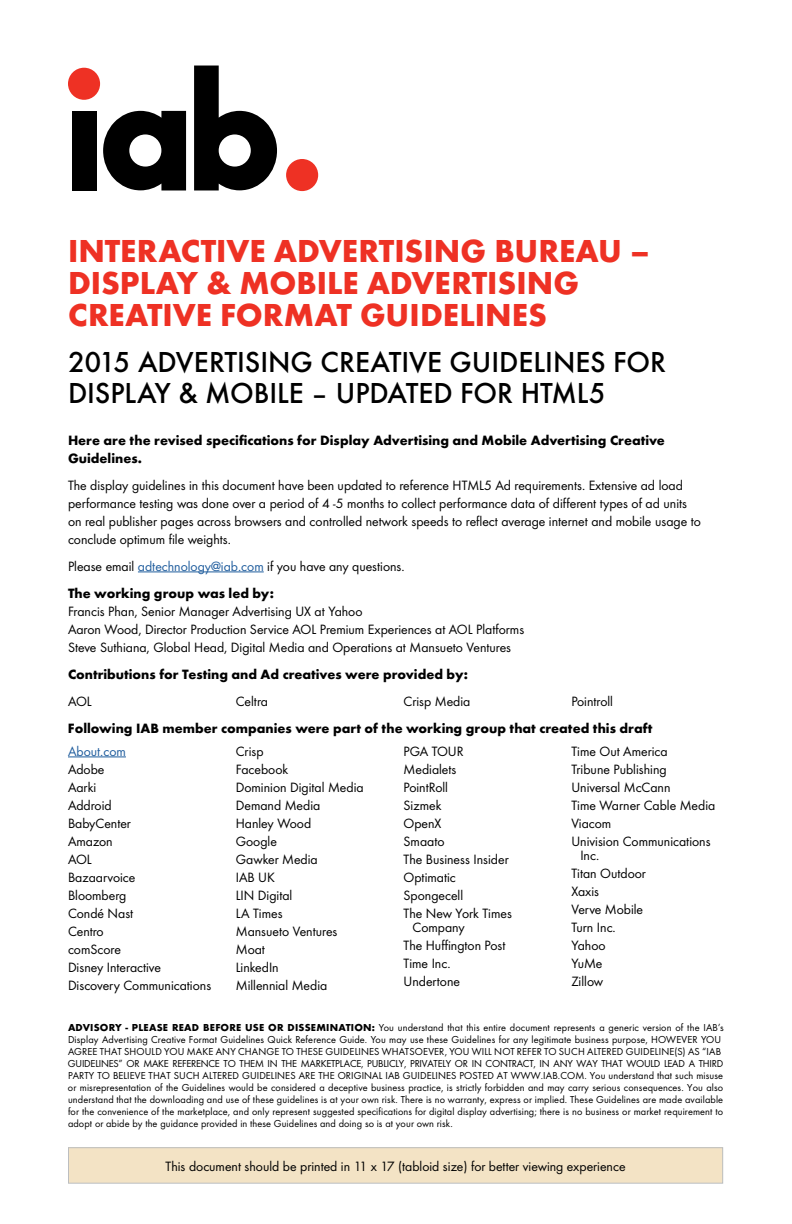
<style>
.page{position:relative;width:792px;height:1224px;background:#fff}
.page>*{position:absolute;margin:0;border:0;box-sizing:border-box;transform-origin:0 0}
.t1{font:700 33px/32px "Futura TOT";color:#ee3124}
.t2{font:500 30px/31px "Futura TOT";letter-spacing:-.005em;color:#000}
.t3{font:14px/18px "Futura TOT Boo";color:#000}
.t4{font:700 14px/18px "Futura TOT";color:#000}
.t5{font:14px "Futura TOT Boo";color:#215e9e}
.t6{font:10.5px/11.9px "Futura TOT Boo";letter-spacing:.01em;color:#000}
.s1{color:#215e9e}
.s2{font-family:"Futura TOT";font-weight:700}
</style>
<div class="page">
<hr style="left:138px;top:572px;width:126px;height:1px;background:#215e9e">
<hr style="left:68px;top:757px;width:58px;height:1px;background:#215e9e">
<div style="left:68px;top:1148px;width:655px;height:35px;background:#f3e3c5"></div>
<div style="left:68px;top:1147px;width:655px;height:37px;border:1px solid #bcbec0"></div>
<div style="left:286px;top:159px;width:32px;height:32px;background:#ee3124;border-radius:50%"></div>
<div style="left:68px;top:68px;width:32px;height:32px;background:#ee3124;border-radius:50%"></div>
<div style="left:72px;top:111px;width:24px;height:79px;background:#000"></div>
<svg style="left:194px;top:66px;width:83px;height:124px"></svg>
<svg style="left:103px;top:111px;width:83px;height:79px"></svg>
<h1 class="t1" style="left:68px;top:234px;width:583px">INTERACTIVE ADVERTISING BUREAU –<br>DISPLAY &amp; MOBILE ADVERTISING<br>CREATIVE FORMAT GUIDELINES</h1>
<h2 class="t2" style="left:68px;top:346px;width:600px">2015 ADVERTISING CREATIVE GUIDELINES FOR<br>DISPLAY &amp; MOBILE – UPDATED FOR HTML5</h2>
<p class="t4" style="left:68px;top:431px;width:598px">Here are the revised specifications for Display Advertising and Mobile Advertising Creative<br>Guidelines.</p>
<p class="t3" style="left:68px;top:476px;width:634px">The display guidelines in this document have been updated to reference HTML5 Ad requirements. Extensive ad load performance testing was done over a period of 4 -5 months to collect performance data of different types of ad units on real publisher pages across browsers and controlled network speeds to reflect average internet and mobile usage to conclude optimum file weights.</p>
<p class="t3" style="left:68px;top:557px;width:338px">Please email <span class="s1">adtechnology@iab.com</span> if you have any questions.</p>
<p class="t4" style="left:68px;top:584px;width:208px">The working group was led by:</p>
<p class="t3" style="left:68px;top:602px;width:458px">Francis Phan, Senior Manager Advertising UX at Yahoo<br>Aaron Wood, Director Production Service AOL Premium Experiences at AOL Platforms<br>Steve Suthiana, Global Head, Digital Media and Operations at Mansueto Ventures</p>
<p class="t4" style="left:68px;top:665px;width:402px">Contributions for Testing and Ad creatives were provided by:</p>
<p class="t3" style="left:68px;top:692px;width:25px">AOL</p>
<p class="t3" style="left:236px;top:692px;width:34px">Celtra</p>
<p class="t3" style="left:404px;top:692px;width:68px">Crisp Media</p>
<p class="t3" style="left:571px;top:692px;width:43px">Pointroll</p>
<p class="t4" style="left:68px;top:719px;width:586px">Following IAB member companies were part of the working group that created this draft</p>
<p class="t5" style="left:68px;top:743px;width:59px">About.com</p>
<p class="t3" style="left:68px;top:760px;width:145px">Adobe<br>Aarki<br>Addroid<br>BabyCenter<br>Amazon<br>AOL<br>Bazaarvoice<br>Bloomberg<br>Condé Nast<br>Centro<br>comScore<br>Disney Interactive<br>Discovery Communications</p>
<p class="t3" style="left:236px;top:742px;width:129px">Crisp<br>Facebook<br>Dominion Digital Media<br>Demand Media<br>Hanley Wood<br>Google<br>Gawker Media<br>IAB UK<br>LIN Digital<br>LA Times<br>Mansueto Ventures<br>Moat<br>LinkedIn<br>Millennial Media</p>
<p class="t3" style="left:404px;top:742px;width:110px">PGA TOUR<br>Medialets<br>PointRoll<br>Sizmek<br>OpenX<br>Smaato<br>The Business Insider<br>Optimatic<br>Spongecell<br>The New York Times</p>
<p class="t3" style="left:571px;top:742px;width:145px">Time Out America<br>Tribune Publishing<br>Universal McCann<br>Time Warner Cable Media<br>Viacom<br>Univision Communications</p>
<p class="t3" style="left:571px;top:846px;width:76px;text-indent:9px">Inc.<br>Titan Outdoor<br>Xaxis<br>Verve Mobile<br>Turn Inc.<br>Yahoo<br>YuMe<br>Zillow</p>
<p class="t3" style="left:404px;top:918px;width:103px;text-indent:9px">Company<br>The Huffington Post<br>Time Inc.<br>Undertone</p>
<p class="t6" style="left:68px;top:1022px;width:657px"><span class="s2">ADVISORY - PLEASE READ BEFORE USE OR DISSEMINATION:</span> You understand that this entire document represents a generic version of the IAB’s Display Advertising Creative Format Guidelines Quick Reference Guide. You may use these Guidelines for any legitimate business purpose, HOWEVER YOU AGREE THAT SHOULD YOU MAKE ANY CHANGE TO THESE GUIDELINES WHATSOEVER, YOU WILL NOT REFER TO SUCH ALTERED GUIDELINE(S) AS “IAB GUIDELINES” OR MAKE REFERENCE TO THEM IN THE MARKETPLACE, PUBLICLY, PRIVATELY OR IN CONTRACT, IN ANY WAY THAT WOULD LEAD A THIRD PARTY TO BELIEVE THAT SUCH ALTERED GUIDELINES ARE THE ORIGINAL IAB GUIDELINES POSTED AT WWW.IAB.COM. You understand that such misuse or misrepresentation of the Guidelines would be considered a deceptive business practice, is strictly forbidden and may carry serious consequences. You also understand that the downloading and use of these guidelines is at your own risk. There is no warranty, express or implied. These Guidelines are made available for the convenience of the marketplace, and only represent suggested specifications for digital display advertising; there is no business or market requirement to adopt or abide by the guidance provided in these Guidelines and doing so is at your own risk.</p>
<p class="t3" style="left:166px;top:1157px;width:461px">This document should be printed in 11 x 17 (tabloid size) for better viewing experience</p>
</div>
